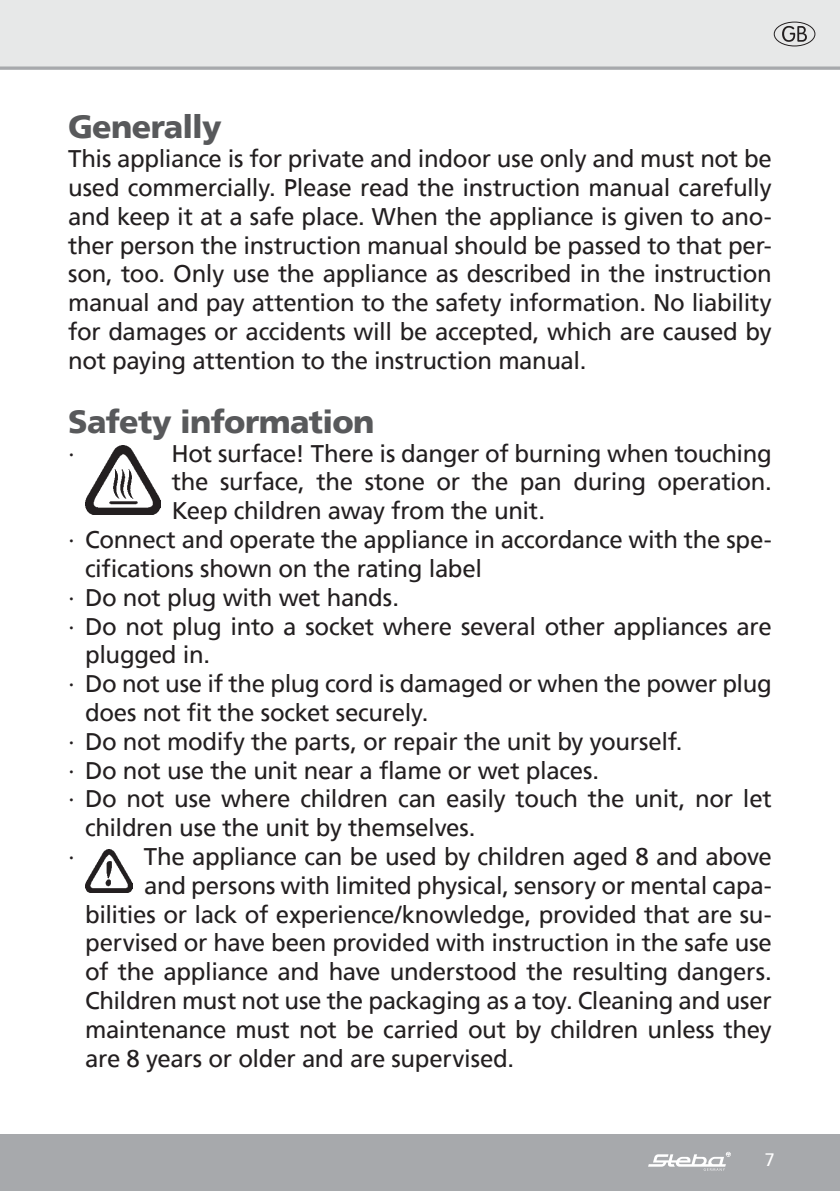
<style>
.page{position:relative;width:840px;height:1191px;background:#fff}
.page>*{position:absolute;margin:0;border:0;box-sizing:border-box;transform-origin:0 0}
.t1{font:900 32px "Frutiger";letter-spacing:-.02em;color:#58595b}
.t2{font:24px/28.8px "Frutiger";letter-spacing:-.015em;color:#231f20;text-align:justify}
.t3{font:18px "Frutiger";color:#fff}
</style>
<div class="page">
<div style="left:0;top:0;width:839px;height:68px;background:#e7e8e8"></div>
<div style="left:0;top:1134px;width:839px;height:57px;background:#a7a9ac"></div>
<svg style="left:648px;top:1151px;width:82px;height:19px"></svg>
<svg style="left:0;top:66px;width:839px;height:4px;background:#b2b4b7"></svg>
<img style="left:85px;top:446px;width:75px;height:68px">
<img style="left:85px;top:849px;width:48px;height:43px">
<svg style="left:773px;top:22px;width:41px;height:24px"></svg>
<div style="left:773px;top:22px;width:41px;height:24px;border:1px solid #231f20;border-radius:50%"></div>
<svg style="left:781px;top:26px;width:25px;height:16px"></svg>
<h1 class="t1" style="left:68px;top:108px;width:155px">Generally</h1>
<p class="t2" style="left:68px;top:144px;width:705px">This appliance is for private and indoor use only and must not be used commercially. Please read the instruction manual carefully and keep it at a safe place. When the appliance is given to ano&shy;ther person the instruction manual should be passed to that per&shy;son, too. Only use the appliance as described in the instruction manual and pay attention to the safety information. No liability for damages or accidents will be accepted, which are caused by not paying attention to the instruction manual.</p>
<h1 class="t1" style="left:68px;top:402px;width:308px">Safety information</h1>
<p class="t2" style="left:68px;top:439px;width:8px">∙</p>
<p class="t2" style="left:171px;top:439px;width:601px">Hot surface! There is danger of burning when touching</p>
<p class="t2" style="left:172px;top:467px;width:601px">the surface, the stone or the pan during operation.</p>
<p class="t2" style="left:172px;top:496px;width:374px">Keep children away from the unit.</p>
<p class="t2" style="left:68px;top:525px;width:705px">∙ Connect and operate the appliance in accordance with the spe-</p>
<p class="t2" style="left:85px;top:554px;width:398px">cifications shown on the rating label</p>
<p class="t2" style="left:68px;top:583px;width:332px">∙ Do not plug with wet hands.</p>
<p class="t2" style="left:68px;top:611px;width:704px">∙ Do not plug into a socket where several other appliances are</p>
<p class="t2" style="left:85px;top:640px;width:126px">plugged in.</p>
<p class="t2" style="left:68px;top:669px;width:705px">∙ Do not use if the plug cord is damaged or when the power plug</p>
<p class="t2" style="left:85px;top:698px;width:345px">does not fit the socket securely.</p>
<p class="t2" style="left:68px;top:727px;width:615px">∙ Do not modify the parts, or repair the unit by yourself.</p>
<p class="t2" style="left:68px;top:755px;width:532px">∙ Do not use the unit near a flame or wet places.</p>
<p class="t2" style="left:68px;top:784px;width:705px">∙ Do not use where children can easily touch the unit, nor let</p>
<p class="t2" style="left:85px;top:813px;width:392px">children use the unit by themselves.</p>
<p class="t2" style="left:68px;top:842px;width:8px">∙</p>
<p class="t2" style="left:144px;top:842px;width:629px">The appliance can be used by children aged 8 and above</p>
<p class="t2" style="left:144px;top:871px;width:629px">and persons with limited physical, sensory or mental capa-</p>
<p class="t2" style="left:85px;top:899px;width:687px">bilities or lack of experience/knowledge, provided that are su-</p>
<p class="t2" style="left:85px;top:928px;width:688px">pervised or have been provided with instruction in the safe use</p>
<p class="t2" style="left:85px;top:957px;width:687px">of the appliance and have understood the resulting dangers.</p>
<p class="t2" style="left:85px;top:986px;width:687px">Children must not use the packaging as a toy. Cleaning and user</p>
<p class="t2" style="left:85px;top:1015px;width:687px">maintenance must not be carried out by children unless they</p>
<p class="t2" style="left:85px;top:1043px;width:430px">are 8 years or older and are supervised.</p>
<p class="t3" style="left:764px;top:1149px;width:12px">7</p>
</div>
